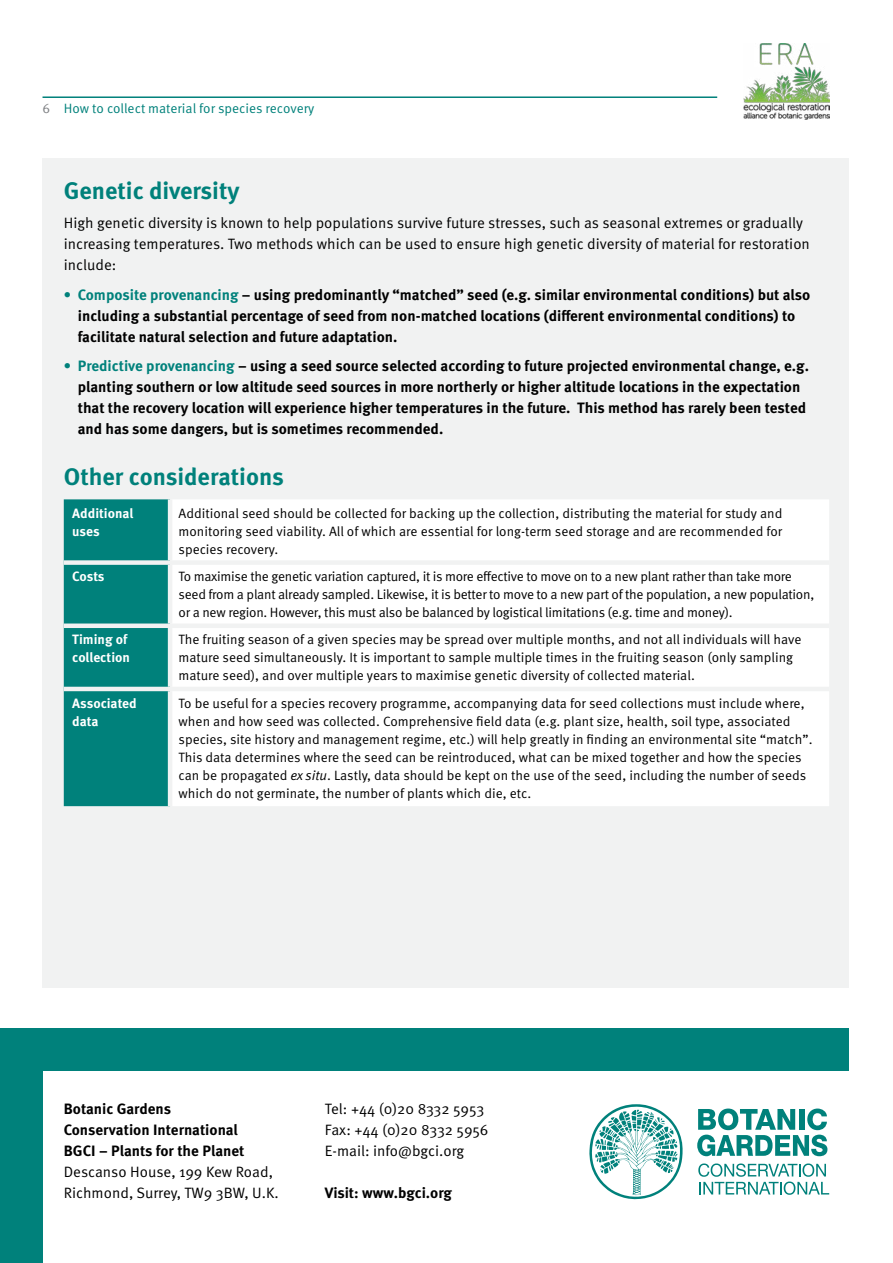
<style>
.page{position:relative;width:893px;height:1263px;background:#fff}
.page>*{position:absolute;margin:0;border:0;box-sizing:border-box;transform-origin:0 0}
.t1{font:700 24px "Meta Pro";color:#00817b}
.t2{font:700 15px/21px "Meta Pro";color:#000}
.t3{font:15px/21px "Meta Pro Norm";color:#000}
.t4{font:13.5px/18px "Meta Pro Norm";letter-spacing:-.005em;color:#000}
.t5{font:700 13.5px/18px "Meta Pro";color:#fff}
.t6{font:13.5px "Meta Pro Norm";letter-spacing:-.005em;color:#00817b}
.s1{color:#808285}
.s2{color:#00817b}
.s3{font-family:"Meta Pro Norm Ita"}
</style>
<div class="page">
<div style="left:43px;top:159px;width:806px;height:829px;background:#f1f2f2"></div>
<img style="left:744px;top:44px;width:85px;height:76px">
<hr style="left:43px;top:96px;width:674px;height:2px;background:#00817b">
<div style="left:64px;top:499px;width:104px;height:307px;background:#00817b"></div>
<div style="left:173px;top:500px;width:656px;height:306px;background:#fff"></div>
<div style="left:64px;top:560px;width:106px;height:5px;background:#f1f2f2"></div>
<div style="left:170px;top:560px;width:659px;height:5px;background:#f1f2f2"></div>
<div style="left:64px;top:623px;width:106px;height:5px;background:#f1f2f2"></div>
<div style="left:170px;top:623px;width:659px;height:5px;background:#f1f2f2"></div>
<hr style="left:64px;top:687px;width:106px;height:4px;background:#f1f2f2">
<hr style="left:170px;top:687px;width:659px;height:4px;background:#f1f2f2">
<svg style="left:589px;top:1104px;width:94px;height:95px"></svg>
<svg style="left:698px;top:1163px;width:131px;height:32px"></svg>
<svg style="left:697px;top:1108px;width:130px;height:48px"></svg>
<div style="left:0;top:1028px;width:43px;height:235px;background:#00817b"></div>
<div style="left:43px;top:1028px;width:806px;height:43px;background:#00817b"></div>
<p class="t6" style="left:43px;top:98px;width:273px"><span class="s1">6</span> How to collect material for species recovery</p>
<h1 class="t1" style="left:64px;top:172px;width:177px">Genetic diversity</h1>
<p class="t3" style="left:64px;top:212px;width:748px">High genetic diversity is known to help populations survive future stresses, such as seasonal extremes or gradually increasing temperatures. Two methods which can be used to ensure high genetic diversity of material for restoration include:</p>
<p class="t2" style="left:78px;top:283px;width:734px;text-indent:-14px"><span class="s2">• Composite provenancing</span> – using predominantly “matched” seed (e.g. similar environmental conditions) but also including a substantial percentage of seed from non-matched locations (different environmental conditions) to facilitate natural selection and future adaptation.</p>
<p class="t2" style="left:78px;top:355px;width:733px;text-indent:-14px"><span class="s2">• Predictive provenancing</span> – using a seed source selected according to future projected environmental change, e.g. planting southern or low altitude seed sources in more northerly or higher altitude locations in the expectation that the recovery location will experience higher temperatures in the future. This method has rarely been tested and has some dangers, but is sometimes recommended.</p>
<h1 class="t1" style="left:64px;top:458px;width:222px">Other considerations</h1>
<p class="t5" style="left:72px;top:503px;width:63px">Additional uses</p>
<p class="t4" style="left:179px;top:503px;width:605px;text-align:justify">Additional seed should be collected for backing up the collection, distributing the material for study and monitoring seed viability. All of which are essential for long-term seed storage and are recommended for species recovery.</p>
<p class="t5" style="left:72px;top:567px;width:34px">Costs</p>
<p class="t4" style="left:179px;top:567px;width:637px">To maximise the genetic variation captured, it is more effective to move on to a new plant rather than take more seed from a plant already sampled. Likewise, it is better to move to a new part of the population, a new population, or a new region. However, this must also be balanced by logistical limitations (e.g. time and money).</p>
<p class="t5" style="left:72px;top:630px;width:59px">Timing of collection</p>
<p class="t4" style="left:179px;top:630px;width:624px">The fruiting season of a given species may be spread over multiple months, and not all individuals will have mature seed simultaneously. It is important to sample multiple times in the fruiting season (only sampling mature seed), and over multiple years to maximise genetic diversity of collected material.</p>
<p class="t5" style="left:72px;top:693px;width:66px">Associated data</p>
<p class="t4" style="left:179px;top:693px;width:635px">To be useful for a species recovery programme, accompanying data for seed collections must include where, when and how seed was collected. Comprehensive field data (e.g. plant size, health, soil type, associated species, site history and management regime, etc.) will help greatly in finding an environmental site “match”.<br>This data determines where the seed can be reintroduced, what can be mixed together and how the species can be propagated <span class="s3">ex situ</span>. Lastly, data should be kept on the use of the seed, including the number of seeds which do not germinate, the number of plants which die, etc.</p>
<p class="t2" style="left:64px;top:1097px;width:182px">Botanic Gardens<br>Conservation International<br>BGCI – Plants for the Planet</p>
<p class="t3" style="left:64px;top:1160px;width:216px">Descanso House, 199 Kew Road,<br>Richmond, Surrey, TW9 3BW, U.K.</p>
<p class="t3" style="left:325px;top:1097px;width:165px">Tel: +44 (0)20 8332 5953<br>Fax: +44 (0)20 8332 5956<br>E-mail: info@bgci.org</p>
<p class="t2" style="left:325px;top:1181px;width:129px">Visit: www.bgci.org</p>
</div>
